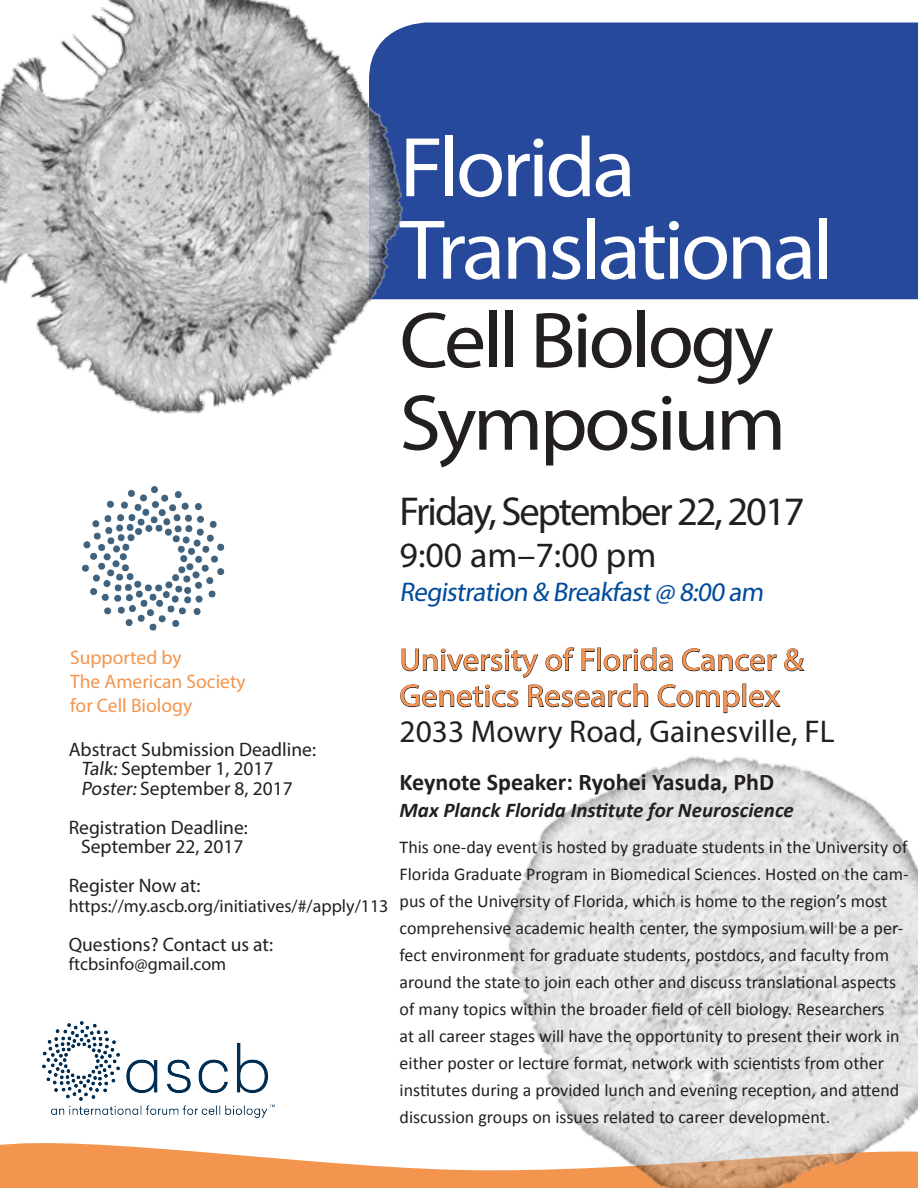
<style>
.page{position:relative;width:918px;height:1188px;background:#fff}
.page>*{position:absolute;margin:0;border:0;box-sizing:border-box;transform-origin:0 0}
.t1{font:85.5px "Myriad Pro";letter-spacing:-.04em;color:#fff;scale:1.05 1}
.t2{font:79.8px "Myriad Pro";letter-spacing:-.04em;color:#231f20;scale:1.05 1}
.t3{font:40.5px "Myriad Pro";letter-spacing:-.05em;color:#231f20}
.t4{font:35.7px "Myriad Pro";color:#231f20}
.t5{font:31.5px "Myriad Pro";color:#f99450;scale:1.05 1}
.t6{font:31.5px "Myriad Pro";color:#231f20}
.t7{font:27px "Myriad Pro";color:#004b9b}
.t8{font:700 24px "Calibri";color:#231f20}
.t9{font:italic 700 21px "Calibri";color:#231f20}
.t10{font:19.5px "Myriad Pro";color:#231f20}
.t11{font:19.5px "Myriad Pro";color:#f3954f}
.t12{font:18px/27px "Calibri";color:#231f20}
.t13{font:18px "Myriad Pro";color:#231f20}
</style>
<div class="page">
<svg style="left:0;top:1143px;width:498px;height:45px;fill:#f3954f"></svg>
<img style="left:498px;top:756px;width:420px;height:432px">
<div style="left:429px;top:22px;width:489px;height:277px;background:#26499b"></div>
<img style="left:82px;top:487px;width:143px;height:144px">
<img style="left:42px;top:1021px;width:232px;height:96px">
<img style="left:0;top:0;width:429px;height:414px">
<svg style="left:400px;top:647px;width:404px;height:66px"></svg>
<p class="t1" style="left:400px;top:115px;width:227px">Florida</p>
<p class="t1" style="left:400px;top:197px;width:415px">Translational</p>
<p class="t2" style="left:400px;top:291px;width:358px">Cell Biology</p>
<p class="t2" style="left:400px;top:374px;width:370px">Symposium</p>
<p class="t3" style="left:400px;top:486px;width:406px">Friday, September 22, 2017</p>
<p class="t4" style="left:400px;top:533px;width:258px">9:00 am–7:00 pm</p>
<p class="t7" style="left:400px;top:576px;width:370px">Registration &amp; Breakfast@ 8:00 am</p>
<p class="t11" style="left:70px;top:645px;width:113px">Supported by</p>
<p class="t11" style="left:70px;top:669px;width:177px">The American Society</p>
<p class="t11" style="left:70px;top:693px;width:124px">for Cell Biology</p>
<p class="t10" style="left:69px;top:737px;width:249px">Abstract Submission Deadline:</p>
<p class="t10" style="left:81px;top:757px;width:194px">Talk:September 1, 2017</p>
<p class="t10" style="left:81px;top:776px;width:213px">Poster:September 8, 2017</p>
<p class="t10" style="left:69px;top:815px;width:181px">Registration Deadline:</p>
<p class="t10" style="left:81px;top:835px;width:164px">September 22, 2017</p>
<p class="t10" style="left:69px;top:874px;width:133px">Register Now at:</p>
<p class="t13" style="left:69px;top:894px;width:321px">https://my.ascb.org/initiatives/#/apply/113</p>
<p class="t10" style="left:69px;top:932px;width:206px">Questions? Contact us at:</p>
<p class="t13" style="left:69px;top:953px;width:159px">ftcbsinfo@gmail.com</p>
<p class="t5" style="left:400px;top:640px;width:386px">University of Florida Cancer &amp;</p>
<p class="t5" style="left:400px;top:676px;width:364px">Genetics Research Complex</p>
<p class="t6" style="left:400px;top:712px;width:436px">2033 Mowry Road, Gainesville, FL</p>
<p class="t8" style="left:400px;top:767px;width:376px">Keynote Speaker: Ryohei Yasuda, PhD</p>
<p class="t9" style="left:400px;top:797px;width:396px">Max Planck Florida Institute for Neuroscience</p>
<p class="t12" style="left:400px;top:834px;width:511px">This one-day event is hosted by graduate students in the University of Florida Graduate Program in Biomedical Sciences. Hosted on the cam&shy;pus of the University of Florida, which is home to the region’s most comprehensive academic health center, the symposium will be a per&shy;fect environment for graduate students, postdocs, and faculty from around the state to join each other and discuss translational aspects of many topics within the broader field of cell biology. Researchers<br>at all career stages will have the opportunity to present their work in either poster or lecture format, network with scientists from other institutes during a provided lunch and evening reception, and attend discussion groups on issues related to career development.</p>
</div>
